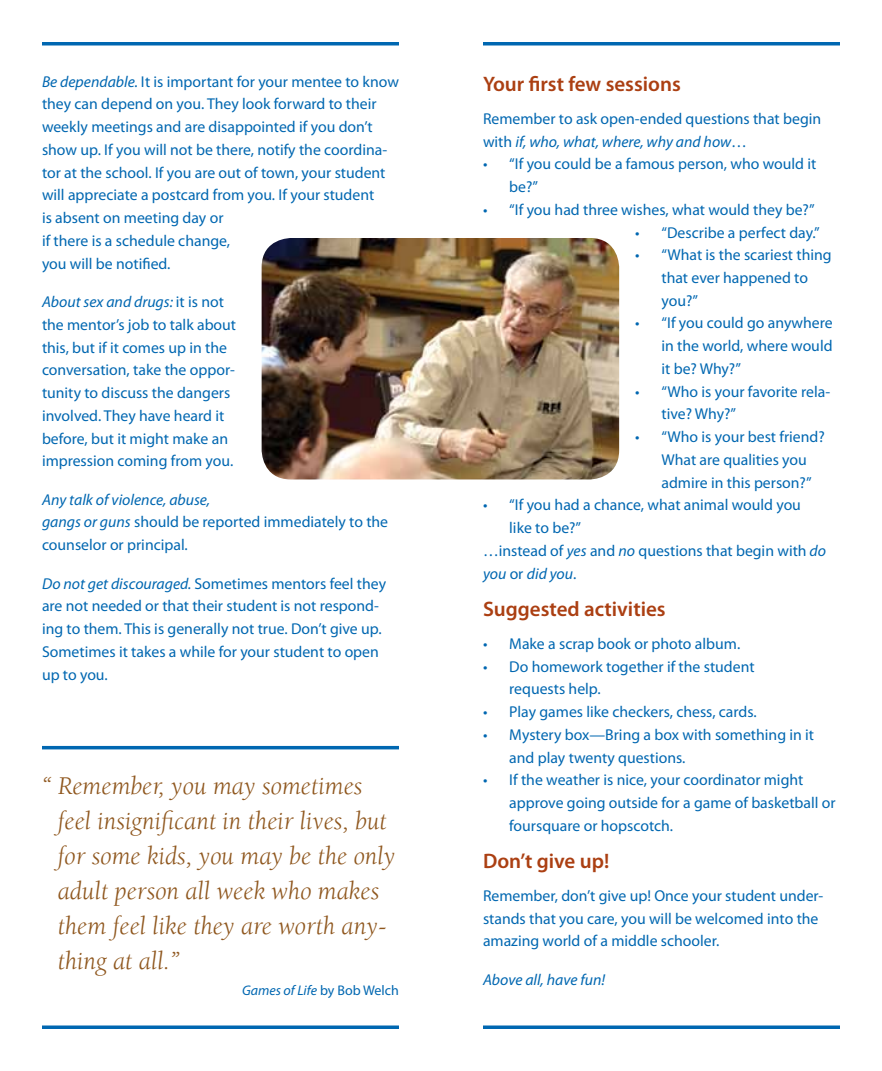
<style>
.page{position:relative;width:882px;height:1071px;background:#fff}
.page>*{position:absolute;margin:0;border:0;box-sizing:border-box;transform-origin:0 0}
.t1{font:italic 26.25px/35px "Berkeley";color:#8f571e}
.t2{font:600 21px "Myriad Pro";color:#ab3f12}
.t3{font:15.75px/22.8px "Myriad Pro";color:#0067b1}
.t4{font:italic 15.75px "Myriad Pro";color:#0067b1}
.t5{font:italic 14px "Myriad Pro";color:#0067b1}
.s1{font-style:italic}
.s2{font-style:normal}
</style>
<div class="page">
<hr style="left:483px;top:1026px;width:357px;height:3px;background:#0067b1">
<svg style="left:42px;top:42px;width:357px;height:4px"></svg>
<svg style="left:483px;top:42px;width:357px;height:4px"></svg>
<img style="left:262px;top:238px;width:357px;height:241px">
<hr style="left:42px;top:746px;width:357px;height:3px;background:#0067b1">
<hr style="left:42px;top:1026px;width:357px;height:3px;background:#0067b1">
<p class="t3" style="left:42px;top:70px;width:358px"><span class="s1">Be dependable.</span> It is important for your mentee to know they can depend on you. They look forward to their weekly meetings and are disappointed if you don’t show up. If you will not be there, notify the coordina&shy;tor at the school. If you are out of town, your student will appreciate a postcard from you. If your student<br>is absent on meeting day or<br>if there is a schedule change,<br>you will be notified.</p>
<p class="t3" style="left:42px;top:290px;width:196px"><span class="s1">About sex and drugs:</span> it is not the mentor’s job to talk about this, but if it comes up in the conversation, take the oppor&shy;tunity to discuss the dangers involved. They have heard it before, but it might make an impression coming from you.</p>
<p class="t3" style="left:42px;top:488px;width:348px"><span class="s1">Any talk of violence, abuse,<br>gangs or guns</span> should be reported immediately to the counselor or principal.</p>
<p class="t3" style="left:42px;top:572px;width:346px"><span class="s1">Do not get discouraged.</span> Sometimes mentors feel they are not needed or that their student is not respond&shy;ing to them. This is generally not true. Don’t give up.<br>Sometimes it takes a while for your student to open up to you.</p>
<h1 class="t1" style="left:58px;top:769px;width:339px;text-indent:-16px">“ Remember, you may sometimes feel insignificant in their lives, but for some kids, you may be the only adult person all week who makes them feel like they are worth any&shy;thing at all.”</h1>
<p class="t5" style="left:242px;top:982px;width:158px">Games of Life <span class="s2">by Bob Welch</span></p>
<h2 class="t2" style="left:483px;top:70px;width:199px">Your first few sessions</h2>
<p class="t3" style="left:483px;top:107px;width:340px">Remember to ask open-ended questions that begin with <span class="s1">if, who, what, where, why and how</span>…</p>
<p class="t3" style="left:509px;top:152px;width:309px;text-indent:-26px">• “If you could be a famous person, who would it be?”</p>
<p class="t3" style="left:483px;top:198px;width:333px">• “If you had three wishes, what would they be?”</p>
<p class="t3" style="left:635px;top:221px;width:186px">• “Describe a perfect day.”</p>
<p class="t3" style="left:662px;top:243px;width:172px;text-indent:-26px">• “What is the scariest thing that ever happened to you?”</p>
<p class="t3" style="left:662px;top:312px;width:173px;text-align:justify;text-indent:-26px">• “If you could go anywhere in the world, where would it be? Why?”</p>
<p class="t3" style="left:662px;top:380px;width:170px;text-indent:-26px">• “Who is your favorite rela&shy;tive? Why?”</p>
<p class="t3" style="left:662px;top:425px;width:165px;text-indent:-26px">• “Who is your best friend?<br>What are qualities you admire in this person?”</p>
<p class="t3" style="left:483px;top:494px;width:319px">• “If you had a chance, what animal would you</p>
<p class="t3" style="left:509px;top:516px;width:73px">like to be?”</p>
<p class="t3" style="left:483px;top:539px;width:345px">…instead of <span class="s1">yes</span> and <span class="s1">no</span> questions that begin with <span class="s1">do</span></p>
<p class="t4" style="left:483px;top:564px;width:95px">you <span class="s2">or</span> did you<span class="s2">.</span></p>
<h2 class="t2" style="left:483px;top:595px;width:184px">Suggested activities</h2>
<p class="t3" style="left:483px;top:632px;width:259px">• Make a scrap book or photo album.</p>
<p class="t3" style="left:509px;top:655px;width:247px;text-indent:-26px">• Do homework together if the student requests help.</p>
<p class="t3" style="left:483px;top:700px;width:275px">• Play games like checkers, chess, cards.</p>
<p class="t3" style="left:509px;top:723px;width:306px;text-indent:-26px">• Mystery box—Bring a box with something in it and play twenty questions.</p>
<p class="t3" style="left:509px;top:768px;width:328px;text-indent:-26px">• If the weather is nice, your coordinator might approve going outside for a game of basketball or foursquare or hopscotch.</p>
<h2 class="t2" style="left:483px;top:847px;width:128px">Don’t give up!</h2>
<p class="t3" style="left:483px;top:884px;width:342px">Remember, don’t give up! Once your student under&shy;stands that you care, you will be welcomed into the amazing world of a middle schooler.</p>
<p class="t4" style="left:483px;top:970px;width:124px">Above all, have fun!</p>
</div>
